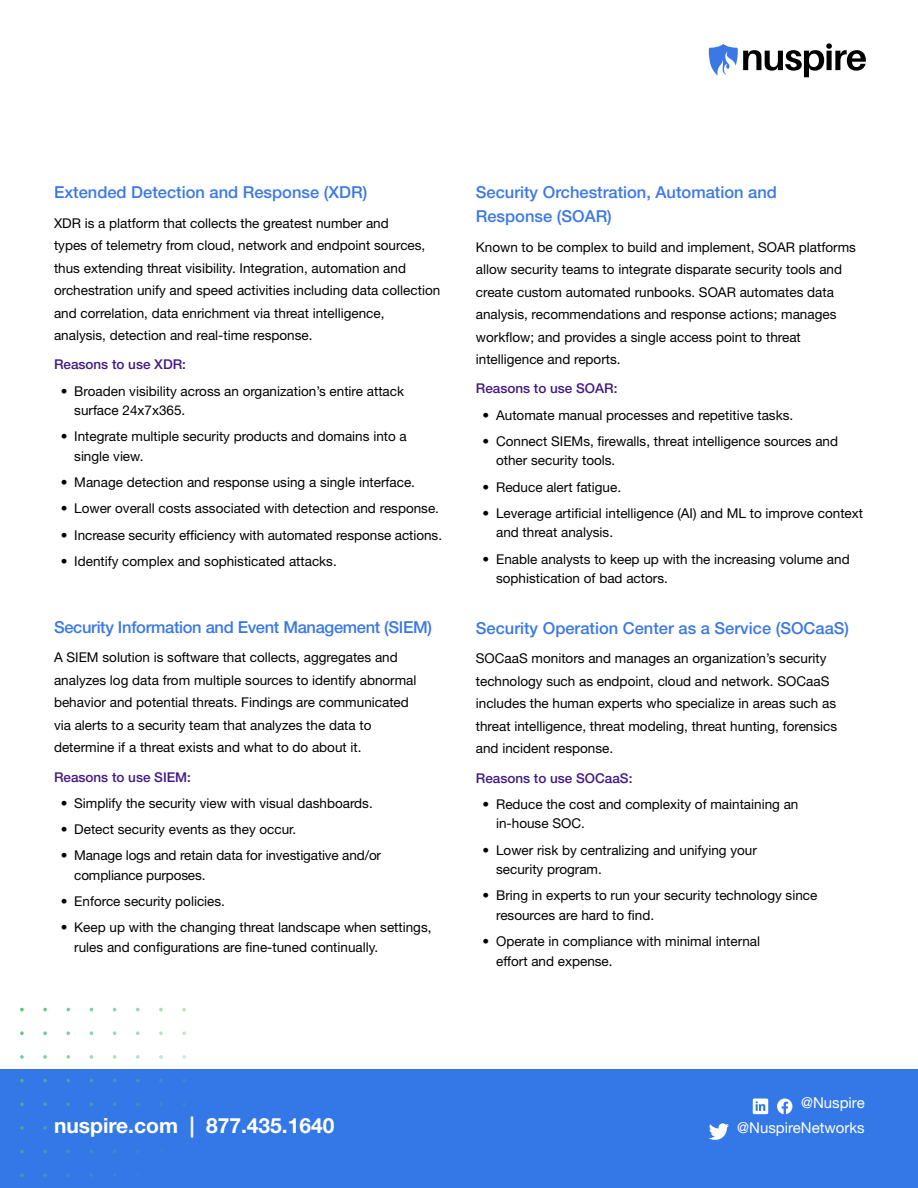
<style>
.page{position:relative;width:918px;height:1188px;background:#fff}
.page>*{position:absolute;margin:0;border:0;box-sizing:border-box;transform-origin:0 0}
.t1{font:700 21px "Helvetica Neue LT Std";color:#fff}
.t2{font:500 16.5px/24px "Helvetica Neue LT Std";color:#3b78e6}
.t3{font:500 16.5px "Helvetica Neue LT Std";letter-spacing:-.02em;color:#3b78e6}
.t4{font:15px/25.5px "Helvetica Neue LT Std";color:#fff;text-align:right}
.t5{font:13.5px/22.5px "Helvetica Neue LT Std";color:#000}
.t6{font:500 13.5px "Helvetica Neue LT Std";color:#401a85}
</style>
<div class="page">
<svg style="left:708px;top:43px;width:158px;height:34px"></svg>
<div style="left:0;top:1069px;width:918px;height:119px;background:#3378e6"></div>
<svg style="left:20px;top:1008px;width:166px;height:169px"></svg>
<svg style="left:777px;top:1098px;width:15px;height:16px"></svg>
<svg style="left:753px;top:1099px;width:15px;height:15px"></svg>
<svg style="left:709px;top:1123px;width:20px;height:17px"></svg>
<p class="t2" style="left:54px;top:180px;width:315px">Extended Detection and Response (XDR)</p>
<p class="t5" style="left:54px;top:211px;width:388px">XDR is a platform that collects the greatest number and<br>types of telemetry from cloud, network and endpoint sources, thus extending threat visibility. Integration, automation and orchestration unify and speed activities including data collection and correlation, data enrichment via threat intelligence,<br>analysis, detection and real-time response.</p>
<p class="t6" style="left:54px;top:356px;width:134px">Reasons to use XDR:</p>
<p class="t5" style="left:74px;top:381px;width:331px;line-height:19.5px;text-indent:-14px">• Broaden visibility across an organization’s entire attack surface 24x7x365.</p>
<p class="t5" style="left:74px;top:426px;width:334px;line-height:19.5px;text-indent:-14px">• Integrate multiple security products and domains into a single view.</p>
<p class="t5" style="left:61px;top:471px;width:356px">• Manage detection and response using a single interface.</p>
<p class="t5" style="left:61px;top:497px;width:380px">• Lower overall costs associated with detection and response.</p>
<p class="t5" style="left:61px;top:523px;width:383px">• Increase security efficiency with automated response actions.</p>
<p class="t5" style="left:61px;top:549px;width:278px">• Identify complex and sophisticated attacks.</p>
<p class="t3" style="left:54px;top:617px;width:380px">Security Information and Event Management (SIEM)</p>
<p class="t5" style="left:54px;top:646px;width:364px">A SIEM solution is software that collects, aggregates and analyzes log data from multiple sources to identify abnormal behavior and potential threats. Findings are communicated via alerts to a security team that analyzes the data to determine if a threat exists and what to do about it.</p>
<p class="t6" style="left:54px;top:769px;width:139px">Reasons to use SIEM:</p>
<p class="t5" style="left:61px;top:791px;width:314px">• Simplify the security view with visual dashboards.</p>
<p class="t5" style="left:61px;top:818px;width:237px">• Detect security events as they occur.</p>
<p class="t5" style="left:74px;top:845px;width:308px;line-height:19.5px;text-indent:-14px">• Manage logs and retain data for investigative and/or compliance purposes.</p>
<p class="t5" style="left:61px;top:890px;width:166px">• Enforce security policies.</p>
<p class="t5" style="left:74px;top:917px;width:359px;line-height:19.5px;text-indent:-14px">• Keep up with the changing threat landscape when settings, rules and configurations are fine-tuned continually.</p>
<p class="t2" style="left:476px;top:180px;width:303px">Security Orchestration, Automation and<br>Response (SOAR)</p>
<p class="t5" style="left:476px;top:235px;width:382px">Known to be complex to build and implement, SOAR platforms allow security teams to integrate disparate security tools and create custom automated runbooks. SOAR automates data analysis, recommendations and response actions; manages workflow; and provides a single access point to threat intelligence and reports.</p>
<p class="t6" style="left:476px;top:380px;width:143px">Reasons to use SOAR:</p>
<p class="t5" style="left:483px;top:403px;width:312px">• Automate manual processes and repetitive tasks.</p>
<p class="t5" style="left:496px;top:431px;width:344px;line-height:19.5px;text-indent:-14px">• Connect SIEMs, firewalls, threat intelligence sources and other security tools.</p>
<p class="t5" style="left:483px;top:475px;width:140px">• Reduce alert fatigue.</p>
<p class="t5" style="left:496px;top:503px;width:369px;line-height:19.5px;text-indent:-14px">• Leverage artificial intelligence (AI) and ML to improve context and threat analysis.</p>
<p class="t5" style="left:496px;top:549px;width:355px;line-height:19.5px;text-indent:-14px">• Enable analysts to keep up with the increasing volume and sophistication of bad actors.</p>
<p class="t2" style="left:476px;top:616px;width:375px">Security Operation Center as a Service (SOCaaS)</p>
<p class="t5" style="left:476px;top:647px;width:363px">SOCaaS monitors and manages an organization’s security technology such as endpoint, cloud and network. SOCaaS includes the human experts who specialize in areas such as threat intelligence, threat modeling, threat hunting, forensics and incident response.</p>
<p class="t6" style="left:476px;top:770px;width:158px">Reasons to use SOCaaS:</p>
<p class="t5" style="left:496px;top:794px;width:304px;line-height:19.5px;text-indent:-14px">• Reduce the cost and complexity of maintaining an in-house SOC.</p>
<p class="t5" style="left:496px;top:840px;width:262px;line-height:19.5px;text-indent:-14px">• Lower risk by centralizing and unifying your security program.</p>
<p class="t5" style="left:496px;top:885px;width:323px;line-height:19.5px;text-indent:-14px">• Bring in experts to run your security technology since resources are hard to find.</p>
<p class="t5" style="left:496px;top:931px;width:266px;line-height:19.5px;text-indent:-14px">• Operate in compliance with minimal internal effort and expense.</p>
<h1 class="t1" style="left:54px;top:1113px;width:282px">nuspire.com | 877.435.1640</h1>
<p class="t4" style="left:737px;top:1089px;width:129px">@Nuspire @NuspireNetworks</p>
</div>
